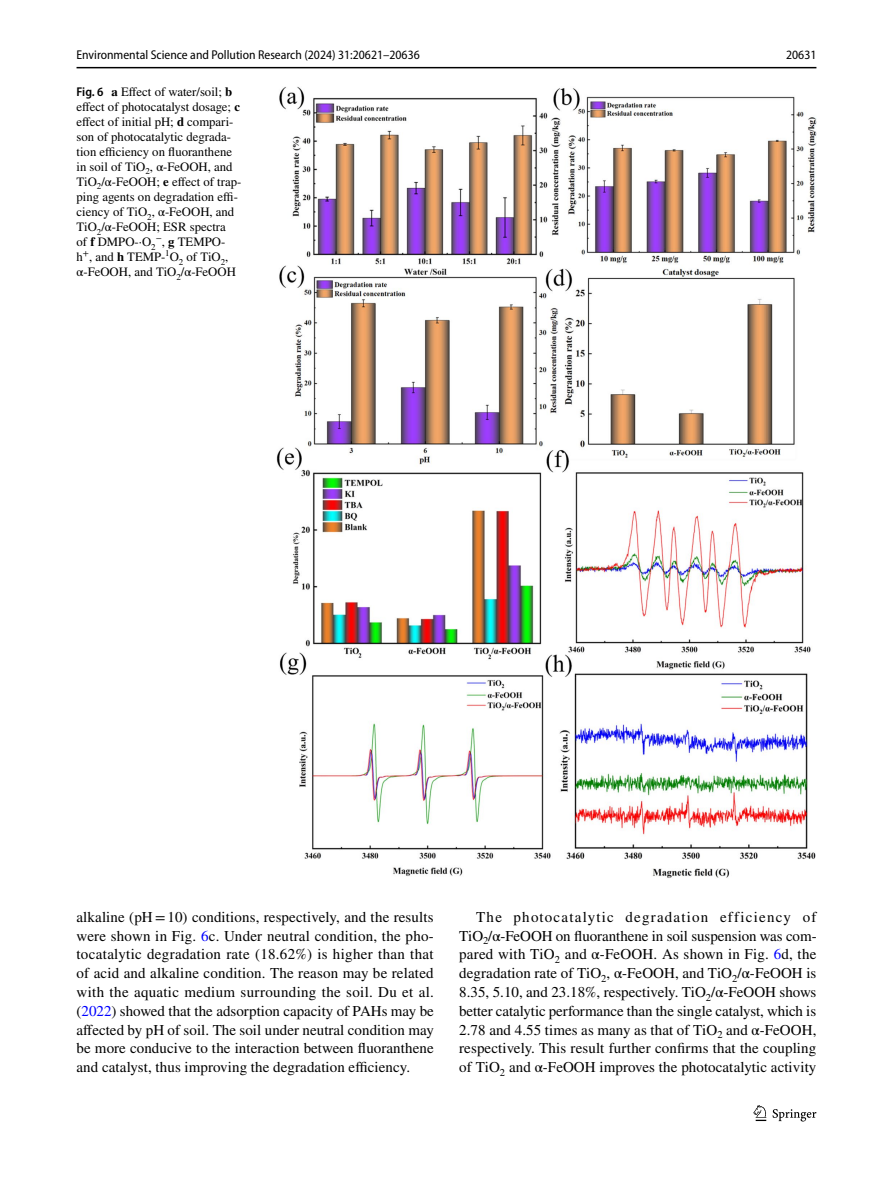
<style>
.page{position:relative;width:893px;height:1187px;background:#fff}
.page>*{position:absolute;margin:0;border:0;box-sizing:border-box;transform-origin:0 0}
.t1{font:15px/18.8px "STIX";letter-spacing:.005em;color:#000;text-align:justify}
.t2{font:12.75px/15px "STIX";color:#000}
.t3{font:semi-condensed 12.75px "Myriad Pro";color:#000}
.s1{font-family:"Myriad Pro";font-weight:600;font-stretch:semi-condensed}
.s2{font-weight:700}
.s3{color:#00f}
</style>
<div class="page">
<hr style="left:77px;top:67px;width:739px;height:1px;background:#000">
<svg style="left:753px;top:1105px;width:13px;height:15px"></svg>
<svg style="left:773px;top:1109px;width:43px;height:12px"></svg>
<img style="left:276px;top:87px;width:540px;height:791px">
<p class="t3" style="left:77px;top:48px;width:345px">Environmental Science and Pollution Research (2024) 31:20621–20636</p>
<p class="t3" style="left:786px;top:48px;width:32px">20631</p>
<p class="t2" style="left:77px;top:85px;width:166px"><span class="s1">Fig. 6</span> <span class="s2">a</span> Effect of water/soil; <span class="s2">b </span>effect of photocatalyst dosage; <span class="s2">c </span>effect of initial pH; <span class="s2">d</span> compari&shy;son of photocatalytic degrada&shy;tion efficiency on fluoranthene in soil of TiO<sub>2</sub>, α-FeOOH, and<br>TiO<sub>2</sub>/α-FeOOH; <span class="s2">e</span> effect of trap&shy;ping agents on degradation effi&shy;ciency of TiO<sub>2</sub>, α-FeOOH, and<br>TiO<sub>2</sub>/α-FeOOH; ESR spectra<br>of <span class="s2">f</span> DMPO-·O<sub>2</sub><sup>−</sup>, <span class="s2">g</span> TEMPO&shy;h<sup>+</sup>, and <span class="s2">h</span> TEMP-<sup>1</sup>O<sub>2</sub> of TiO<sub>2</sub>, α-FeOOH, and TiO<sub>2</sub>/α-FeOOH</p>
<p class="t1" style="left:77px;top:908px;width:359px">alkaline (pH =10) conditions, respectively, and the results were shown in Fig. <span class="s3">6</span>c. Under neutral condition, the pho&shy;tocatalytic degradation rate (18.62%) is higher than that of acid and alkaline condition. The reason may be related with the aquatic medium surrounding the soil. Du et al. (<span class="s3">2022</span>) showed that the adsorption capacity of PAHs may be affected by pH of soil. The soil under neutral condition may be more conducive to the interaction between fluoranthene and catalyst, thus improving the degradation efficiency.</p>
<p class="t1" style="left:459px;top:908px;width:359px;text-indent:17px">The photocatalytic degradation efficiency of TiO<sub>2</sub>/α-FeOOH on fluoranthene in soil suspension was com&shy;pared with TiO<sub>2</sub> and α-FeOOH. As shown in Fig. <span class="s3">6</span>d, the degradation rate of TiO<sub>2</sub>, α-FeOOH, and TiO<sub>2</sub>/α-FeOOH is 8.35, 5.10, and 23.18%, respectively. TiO<sub>2</sub>/α-FeOOH shows better catalytic performance than the single catalyst, which is 2.78 and 4.55 times as many as that of TiO<sub>2</sub> and α-FeOOH, respectively. This result further confirms that the coupling of TiO<sub>2</sub> and α-FeOOH improves the photocatalytic activity</p>
</div>
